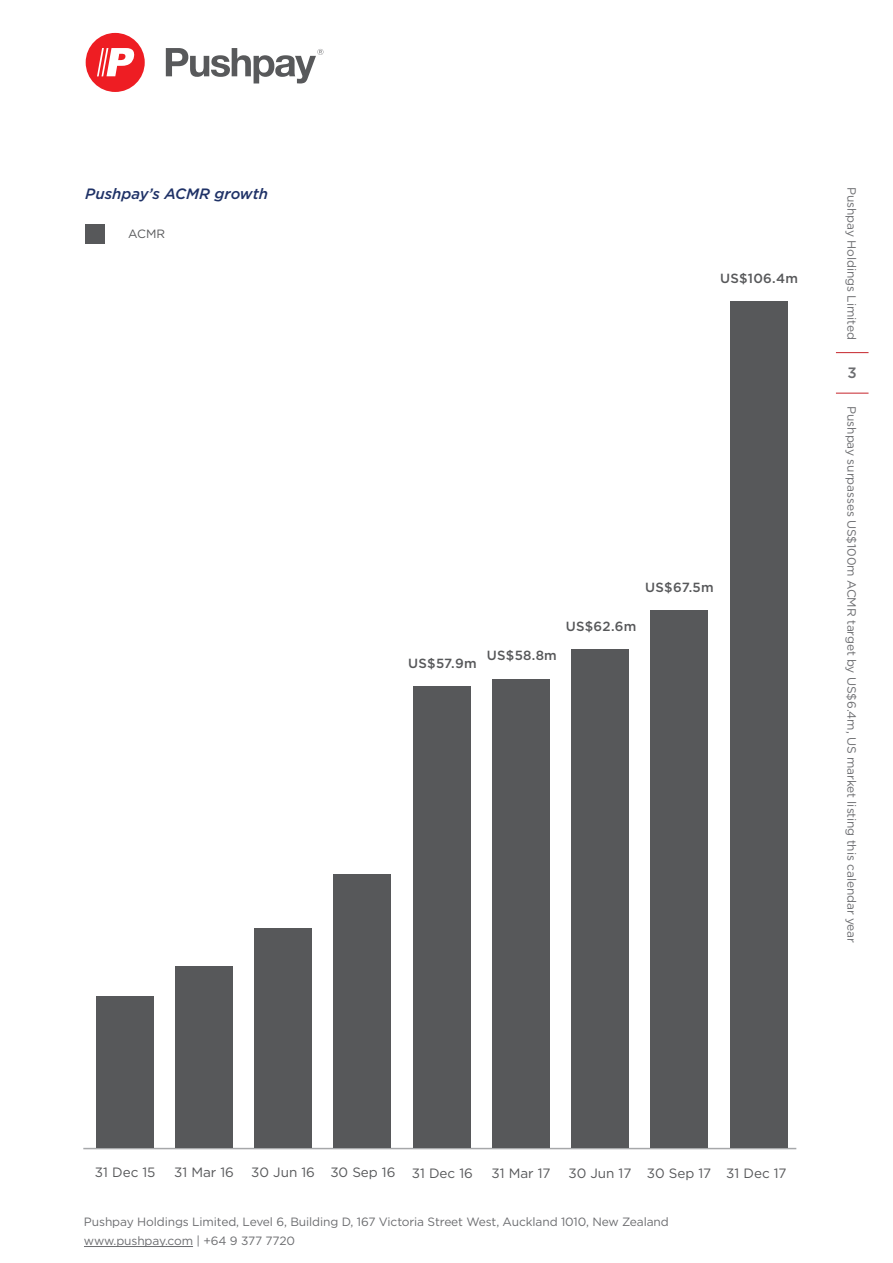
<style>
.page{position:relative;width:893px;height:1263px;background:#fff}
.page>*{position:absolute;margin:0;border:0;box-sizing:border-box;transform-origin:0 0}
.Mini_Heading_Blue{font:italic 500 15px "Gotham";color:#1f3267}
.t1{font:500 15px "Gotham";color:#6c6d70}
.Body_Text{font:13.5px "Gotham";color:#57585a}
.t2{font:500 13.2px "Gotham";letter-spacing:.02em;color:#57585a}
.t3{font:12px/19.5px "Gotham";letter-spacing:-.01em;color:#6c6d70}
.t4{font:12px "Gotham";color:#57585a}
</style>
<div class="page">
<div style="left:86px;top:33px;width:59px;height:59px;background:#ee1d23;border-radius:50%"></div>
<svg style="left:97px;top:48px;width:37px;height:28px"></svg>
<svg style="left:166px;top:48px;width:157px;height:35px"></svg>
<hr style="left:836px;top:352px;width:32px;height:1px;background:#c6252c">
<hr style="left:836px;top:393px;width:32px;height:1px;background:#c6252c">
<hr style="left:84px;top:1246px;width:109px;height:1px;background:#6c6d70">
<hr style="left:83px;top:1148px;width:713px;height:1px;background:#a6a8aa">
<div style="left:651px;top:611px;width:57px;height:537px;background:#57585a"></div>
<div style="left:730px;top:301px;width:57px;height:847px;background:#57585a"></div>
<div style="left:96px;top:996px;width:57px;height:152px;background:#57585a"></div>
<div style="left:175px;top:966px;width:58px;height:182px;background:#57585a"></div>
<div style="left:255px;top:928px;width:57px;height:220px;background:#57585a"></div>
<div style="left:334px;top:874px;width:57px;height:274px;background:#57585a"></div>
<div style="left:413px;top:686px;width:57px;height:462px;background:#57585a"></div>
<div style="left:492px;top:679px;width:57px;height:469px;background:#57585a"></div>
<div style="left:571px;top:650px;width:57px;height:498px;background:#57585a"></div>
<div style="left:85px;top:224px;width:20px;height:19px;background:#57585a"></div>
<p class="Mini_Heading_Blue" style="left:85px;top:184px;width:184px">Pushpay’s ACMR growth</p>
<p class="t4" style="left:128px;top:226px;width:38px">ACMR</p>
<p class="t2" style="left:720px;top:269px;width:79px">US$106.4m</p>
<p class="t2" style="left:408px;top:654px;width:70px">US$57.9m</p>
<p class="t2" style="left:645px;top:579px;width:70px">US$67.5m</p>
<p class="t2" style="left:487px;top:647px;width:72px">US$58.8m</p>
<p class="t2" style="left:566px;top:618px;width:72px">US$62.6m</p>
<p class="t3" style="left:862px;top:187px;width:154px;rotate:90deg">Pushpay Holdings Limited</p>
<p class="t1" style="left:848px;top:363px;width:11px">3</p>
<p class="t3" style="left:862px;top:406px;width:538px;rotate:90deg">Pushpay surpasses US$100m ACMR target by US$6.4m, US market listing this calendar year</p>
<p class="Body_Text" style="left:95px;top:1163px;width:62px">31 Dec 15</p>
<p class="Body_Text" style="left:174px;top:1163px;width:61px">31 Mar 16</p>
<p class="Body_Text" style="left:251px;top:1163px;width:65px">30 Jun 16</p>
<p class="Body_Text" style="left:330px;top:1164px;width:67px">30 Sep 16</p>
<p class="Body_Text" style="left:412px;top:1164px;width:63px">31 Dec 16</p>
<p class="Body_Text" style="left:492px;top:1164px;width:61px">31 Mar 17</p>
<p class="Body_Text" style="left:568px;top:1164px;width:65px">30 Jun 17</p>
<p class="Body_Text" style="left:647px;top:1164px;width:66px">30 Sep 17</p>
<p class="Body_Text" style="left:726px;top:1164px;width:62px">31 Dec 17</p>
<p class="t3" style="left:84px;top:1211px;width:586px">Pushpay Holdings Limited, Level 6, Building D, 167 Victoria Street West, Auckland 1010, New Zealand www.pushpay.com | +64 9 377 7720</p>
</div>
